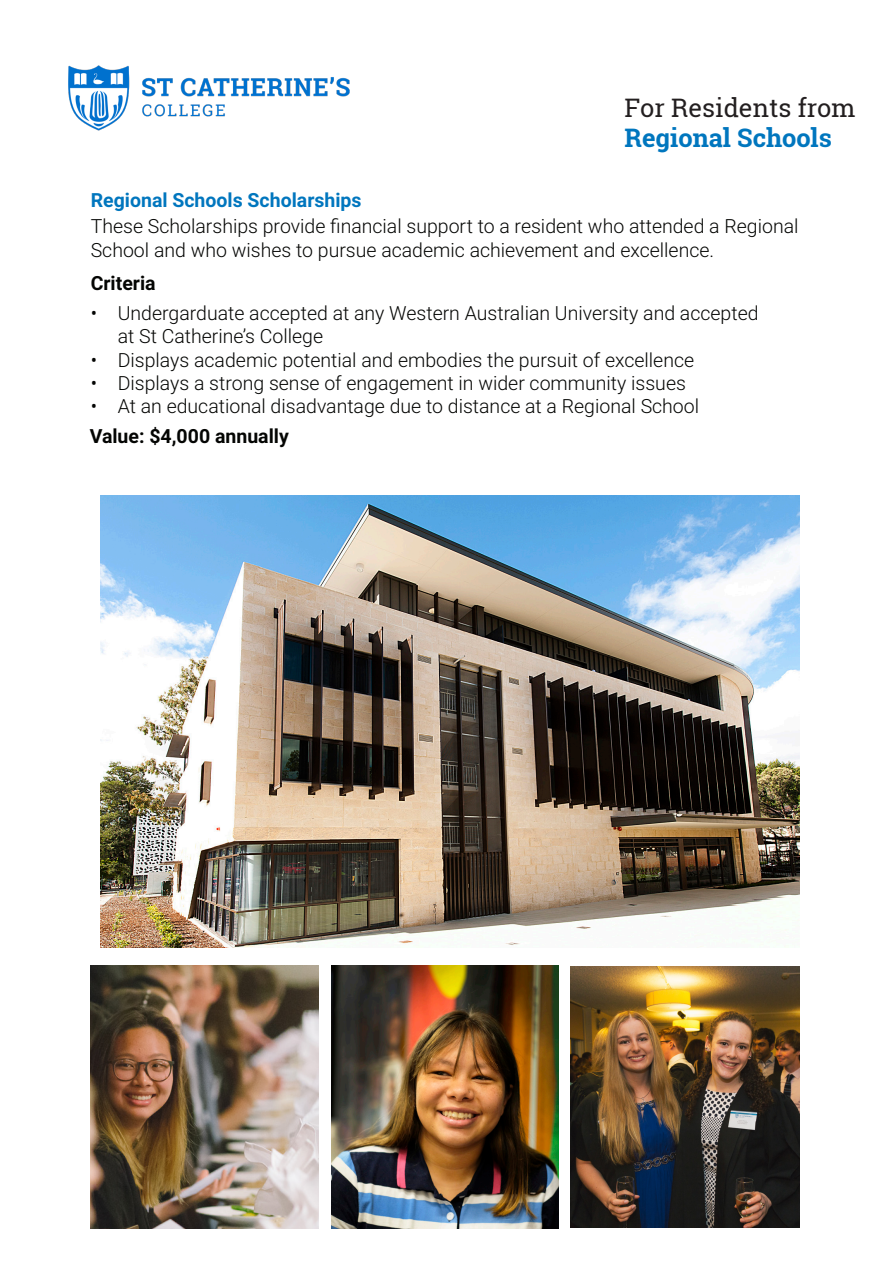
<style>
.page{position:relative;width:893px;height:1263px;background:#fff}
.page>*{position:absolute;margin:0;border:0;box-sizing:border-box;transform-origin:0 0}
.t1{font:25.5px/30.6px "Roboto Slab";color:#231f20}
.t2{font:300 19.5px/23.4px "Roboto";color:#040503}
.t3{font:700 19.5px "Roboto";color:#040503}
.t4{font:700 19.5px "Roboto";color:#0076be}
.s1{font-weight:700;color:#0076be}
</style>
<div class="page">
<img style="left:91px;top:965px;width:227px;height:264px">
<img style="left:571px;top:966px;width:228px;height:262px">
<img style="left:331px;top:965px;width:227px;height:264px">
<img style="left:101px;top:496px;width:698px;height:451px">
<img style="left:68px;top:65px;width:282px;height:66px">
<p class="t1" style="left:624px;top:92px;width:232px">For Residents from<br><span class="s1">Regional Schools</span></p>
<p class="t4" style="left:91px;top:186px;width:272px">Regional Schools Scholarships</p>
<p class="t2" style="left:91px;top:214px;width:709px">These Scholarships provide financial support to a resident who attended a Regional<br>School and who wishes to pursue academic achievement and excellence.</p>
<p class="t3" style="left:91px;top:269px;width:66px">Criteria</p>
<p class="t2" style="left:118px;top:300px;width:642px;text-indent:-27px">• Undergarduate accepted at any Western Australian University and accepted at St Catherine’s College</p>
<p class="t2" style="left:91px;top:347px;width:605px">• Displays academic potential and embodies the pursuit of excellence</p>
<p class="t2" style="left:91px;top:371px;width:597px">• Displays a strong sense of engagement in wider community issues</p>
<p class="t2" style="left:91px;top:394px;width:610px">• At an educational disadvantage due to distance at a Regional School</p>
<p class="t3" style="left:90px;top:422px;width:201px">Value: $4,000 annually</p>
</div>
